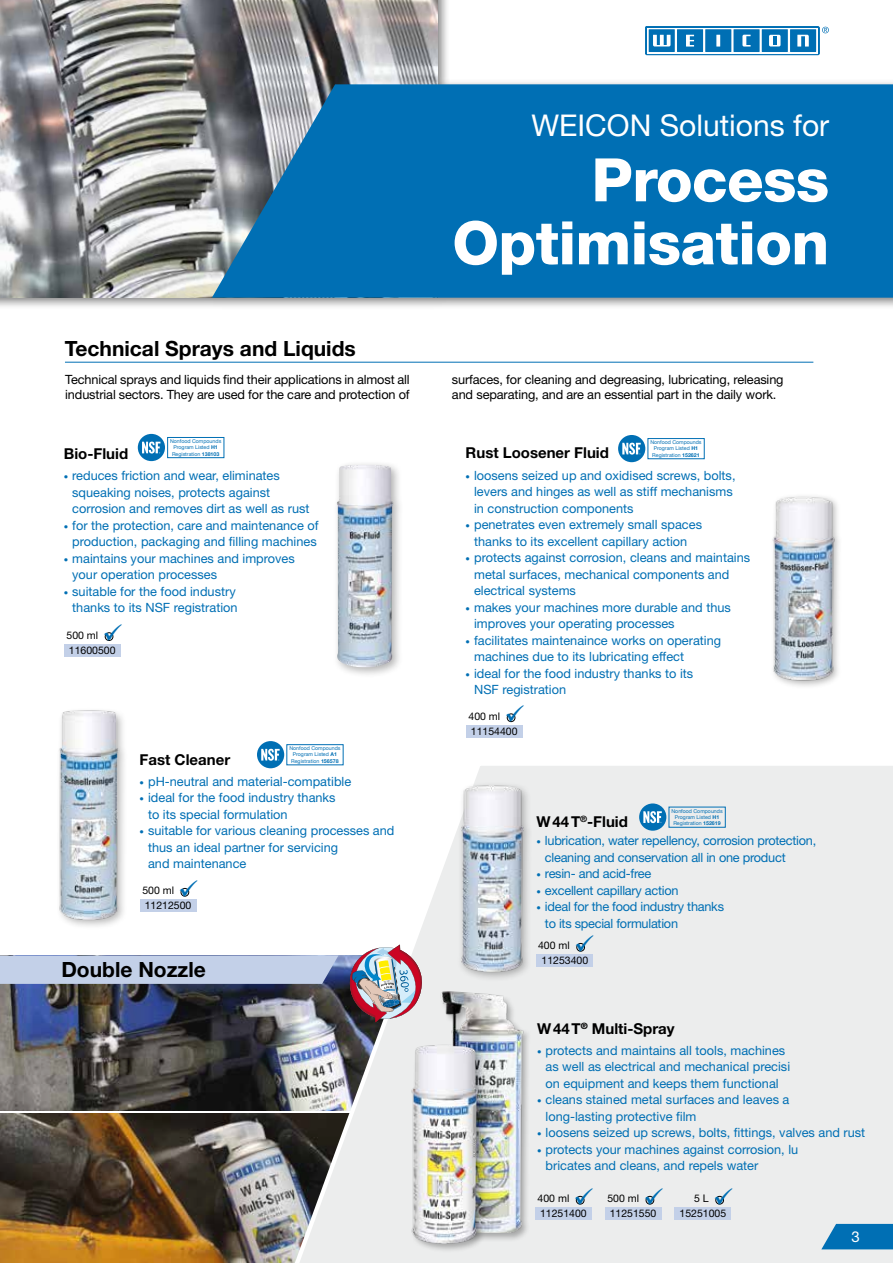
<style>
.page{position:relative;width:893px;height:1263px;background:#fff}
.page>*{position:absolute;margin:0;border:0;box-sizing:border-box;transform-origin:0 0}
.t1{font:800 60px/63px "Helvetica Neue";letter-spacing:-.01em;color:#fff;text-align:right}
.t2{font:30px "Helvetica Neue";color:#fff}
.t3{font:700 21px "Helvetica Neue";color:#000}
.t4{font:700 15px "Helvetica Neue";color:#000}
.t5{font:15px "Helvetica Neue";color:#fff}
.t6{font:12.75px/16.5px "Helvetica Neue";color:#006fb4}
.t7{font:12.75px/15.3px "Helvetica Neue";letter-spacing:-.01em;color:#000}
.t8{font:12.75px/16.5px "Helvetica Neue";letter-spacing:-.02em;color:#006fb4}
.t9{font:10.5px/15px "Helvetica Neue";color:#000}
.t10{font:5.25px/6.3px "Helvetica Neue";color:#006fb4;text-align:center}
.s1{font-weight:700}
.s2{font-size:9px}
.s3{color:#006fb4}
</style>
<div class="page">
<div style="left:0;top:0;width:893px;height:310px;background:#000;opacity:.5"></div>
<img style="left:0;top:0;width:438px;height:298px">
<svg style="left:212px;top:84px;width:681px;height:214px;background:#0d72b1"></svg>
<svg style="left:645px;top:26px;width:184px;height:29px"></svg>
<img style="left:0;top:984px;width:280px;height:126px">
<img style="left:0;top:1113px;width:280px;height:150px">
<div style="left:0;top:955px;width:280px;height:29px;background:#c3d0e8"></div>
<svg style="left:280px;top:759px;width:613px;height:504px;background:#e5e6e7"></svg>
<div style="left:440px;top:990px;width:92px;height:252px;background:#000;opacity:.3"></div>
<img style="left:431px;top:975px;width:98px;height:257px">
<div style="left:411px;top:1044px;width:76px;height:209px;background:#000;opacity:.3"></div>
<img style="left:404px;top:1039px;width:81px;height:206px">
<img style="left:350px;top:944px;width:72px;height:78px">
<div style="left:576px;top:1196px;width:8px;height:8px;border:1px solid #000;border-radius:50%"></div>
<div style="left:535px;top:1207px;width:57px;height:13px;background:#c3d0e8"></div>
<div style="left:646px;top:1196px;width:8px;height:8px;border:1px solid #000;border-radius:50%"></div>
<div style="left:605px;top:1207px;width:57px;height:13px;background:#c3d0e8"></div>
<div style="left:674px;top:1207px;width:57px;height:13px;background:#c3d0e8"></div>
<hr style="left:65px;top:362px;width:748px;height:1px;background:#006fb4">
<svg style="left:821px;top:1224px;width:72px;height:25px;background:#197cba"></svg>
<div style="left:332px;top:460px;width:72px;height:218px;background:#000;opacity:.3"></div>
<img style="left:336px;top:465px;width:58px;height:202px">
<div style="left:64px;top:644px;width:57px;height:12px;background:#c3d0e8"></div>
<div style="left:138px;top:434px;width:27px;height:27px;background:#006fb4;border-radius:50%"></div>
<svg style="left:142px;top:442px;width:18px;height:11px"></svg>
<div style="left:167px;top:437px;width:57px;height:21px;border:1px solid #006fb4"></div>
<img style="left:772px;top:496px;width:67px;height:189px">
<div style="left:466px;top:725px;width:57px;height:12px;background:#c3d0e8"></div>
<div style="left:618px;top:435px;width:27px;height:27px;background:#006fb4;border-radius:50%"></div>
<svg style="left:622px;top:443px;width:19px;height:12px"></svg>
<div style="left:648px;top:438px;width:56px;height:21px;border:1px solid #006fb4"></div>
<div style="left:457px;top:781px;width:76px;height:202px;background:#000;opacity:.3"></div>
<img style="left:454px;top:774px;width:76px;height:200px">
<div style="left:536px;top:954px;width:57px;height:12px;background:#c3d0e8"></div>
<div style="left:639px;top:803px;width:27px;height:28px;background:#006fb4;border-radius:50%"></div>
<svg style="left:643px;top:811px;width:19px;height:12px"></svg>
<div style="left:56px;top:707px;width:73px;height:223px;background:#000;opacity:.3"></div>
<img style="left:56px;top:707px;width:71px;height:217px">
<div style="left:140px;top:899px;width:57px;height:13px;background:#c3d0e8"></div>
<div style="left:257px;top:741px;width:27px;height:27px;background:#006fb4;border-radius:50%"></div>
<svg style="left:261px;top:749px;width:19px;height:12px"></svg>
<div style="left:287px;top:744px;width:56px;height:21px;border:1px solid #006fb4"></div>
<svg style="left:715px;top:1187px;width:17px;height:17px"></svg>
<svg style="left:104px;top:632px;width:10px;height:9px"></svg>
<svg style="left:506px;top:713px;width:10px;height:9px"></svg>
<svg style="left:576px;top:935px;width:17px;height:16px"></svg>
<svg style="left:180px;top:887px;width:10px;height:9px"></svg>
<h2 class="t2" style="left:531px;top:108px;width:299px">WEICON Solutions for</h2>
<h1 class="t1" style="left:452px;top:148px;width:378px">Process<br>Optimisation</h1>
<h3 class="t3" style="left:65px;top:336px;width:292px">Technical Sprays and Liquids</h3>
<p class="t7" style="left:65px;top:372px;width:346px">Technical sprays and liquids find their applications in almost all industrial sectors. They are used for the care and protection of</p>
<p class="t7" style="left:452px;top:372px;width:333px">surfaces, for cleaning and degreasing, lubricating, releasing and separating, and are an essential part in the daily work.</p>
<p class="t10" style="left:170px;top:438px;width:53px">Nonfood Compounds<br>Program Listed <span class="s1">H1<br></span>Registration <span class="s1">138103</span></p>
<p class="t4" style="left:466px;top:444px;width:145px">Rust Loosener Fluid</p>
<p class="t6" style="left:474px;top:467px;width:263px;text-indent:-9px"><span class="s2">•</span> loosens seized up and oxidised screws, bolts, levers and hinges as well as stiff mechanisms in construction components</p>
<p class="t6" style="left:466px;top:516px;width:238px;text-align:center"><span class="s2">•</span> penetrates even extremely small spaces thanks to its excellent capillary action</p>
<p class="t6" style="left:474px;top:549px;width:278px;text-indent:-9px"><span class="s2">•</span> protects against corrosion, cleans and maintains metal surfaces, mechanical components and electrical systems</p>
<p class="t6" style="left:474px;top:599px;width:258px;text-indent:-9px"><span class="s2">•</span> makes your machines more durable and thus improves your operating processes</p>
<p class="t6" style="left:474px;top:632px;width:248px;text-indent:-9px"><span class="s2">•</span> facilitates maintenaince works on operating machines due to its lubricating effect</p>
<p class="t6" style="left:474px;top:665px;width:221px;text-indent:-9px"><span class="s2">•</span> ideal for the food industry thanks to its<br>NSF registration</p>
<p class="t9" style="left:469px;top:708px;width:51px">400 ml<br>11154400</p>
<p class="t10" style="left:650px;top:439px;width:53px">Nonfood Compounds<br>Program Listed <span class="s1">H1<br></span>Registration <span class="s1">152621</span></p>
<p class="t4" style="left:64px;top:445px;width:66px">Bio-Fluid</p>
<p class="t6" style="left:72px;top:467px;width:239px;text-indent:-9px"><span class="s2">•</span> reduces friction and wear, eliminates squeaking noises, protects against corrosion and removes dirt as well as rust</p>
<p class="t6" style="left:64px;top:517px;width:256px;text-align:center"><span class="s2">•</span> for the protection, care and maintenance of production, packaging and filling machines</p>
<p class="t6" style="left:72px;top:550px;width:224px;text-indent:-9px"><span class="s2">•</span> maintains your machines and improves your operation processes</p>
<p class="t6" style="left:64px;top:583px;width:175px;text-align:right"><span class="s2">•</span> suitable for the food industry thanks to its NSF registration</p>
<p class="t9" style="left:67px;top:627px;width:51px">500 ml<br>11600500</p>
<p class="t10" style="left:289px;top:745px;width:53px">Nonfood Compounds<br>Program Listed <span class="s1">A1<br></span>Registration <span class="s1">156578</span></p>
<p class="t4" style="left:140px;top:750px;width:92px">Fast Cleaner</p>
<p class="t6" style="left:140px;top:773px;width:213px"><span class="s2">•</span> pH-neutral and material-compatible</p>
<p class="t6" style="left:148px;top:789px;width:189px;text-indent:-9px"><span class="s2">•</span> ideal for the food industry thanks to its special formulation</p>
<p class="t6" style="left:148px;top:822px;width:248px;text-indent:-9px"><span class="s2">•</span> suitable for various cleaning processes and thus an ideal partner for servicing<br>and maintenance</p>
<p class="t9" style="left:142px;top:883px;width:51px">500 ml<br>11212500</p>
<h3 class="t3" style="left:61px;top:957px;width:146px">Double Nozzle</h3>
<p class="t10" style="left:671px;top:807px;width:53px">Nonfood Compounds<br>Program Listed <span class="s1">H1<br></span>Registration <span class="s1">152619</span></p>
<p class="t4" style="left:536px;top:812px;width:93px">W44T<sup>®</sup>-Fluid</p>
<p class="t8" style="left:545px;top:832px;width:273px;text-indent:-9px"><span class="s2">•</span> lubrication, water repellency, corrosion protection, cleaning and conservation all in one product</p>
<p class="t8" style="left:536px;top:865px;width:116px"><span class="s2">•</span> resin- and acid-free</p>
<p class="t8" style="left:536px;top:882px;width:144px"><span class="s2">•</span> excellent capillary action</p>
<p class="t8" style="left:545px;top:898px;width:181px;text-indent:-9px"><span class="s2">•</span> ideal for the food industry thanks to its special formulation</p>
<p class="t9" style="left:542px;top:938px;width:48px;line-height:14.5px;text-indent:-3px">400 ml<br>11253400</p>
<p class="t4" style="left:537px;top:1019px;width:139px">W44T<sup>®</sup> Multi-Spray</p>
<p class="t6" style="left:545px;top:1041px;width:246px;text-indent:-9px"><span class="s2">•</span> protects and maintains all tools, machines as well as electrical and mechanical precisi on equipment and keeps them functional</p>
<p class="t6" style="left:545px;top:1091px;width:245px;text-indent:-9px"><span class="s2">•</span> cleans stained metal surfaces and leaves a long-lasting protective film</p>
<p class="t6" style="left:537px;top:1124px;width:330px"><span class="s2">•</span> loosens seized up screws, bolts, fittings, valves and rust</p>
<p class="t6" style="left:545px;top:1140px;width:254px;text-indent:-9px"><span class="s2">•</span> protects your machines against corrosion, lu bricates and cleans, and repels water</p>
<p class="t9" style="left:538px;top:1191px;width:103px">400 ml <span class="s3">✓</span> 500 ml<br>11251400</p>
<p class="t9" style="left:643px;top:1206px;width:84px"><sup>✓</sup> 15251005</p>
<p class="t9" style="left:694px;top:1191px;width:16px">5 L</p>
<p class="t9" style="left:610px;top:1206px;width:48px">11251550</p>
<p class="t5" style="left:852px;top:1228px;width:10px">3</p>
</div>
